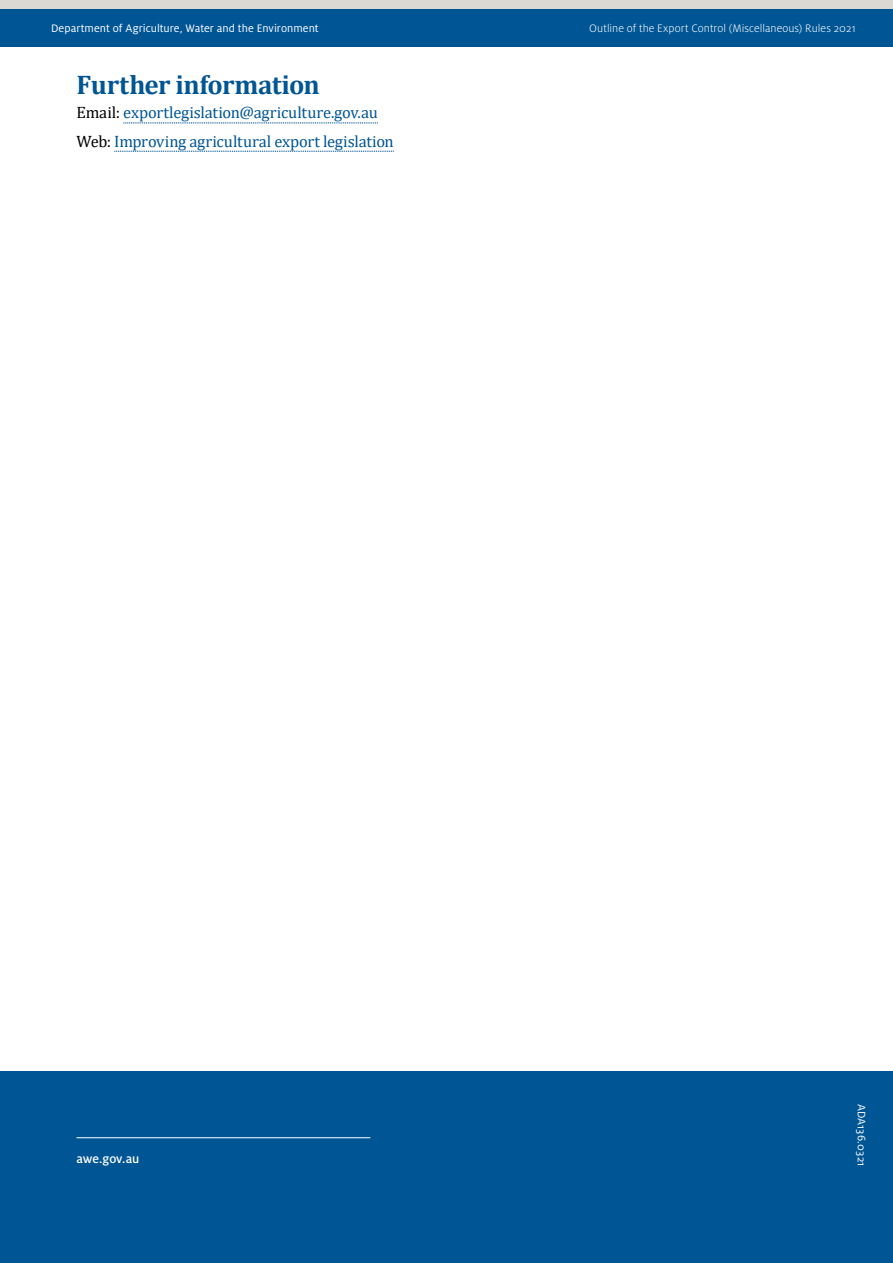
<style>
.page{position:relative;width:893px;height:1263px;background:#fff}
.page>*{position:absolute;margin:0;border:0;box-sizing:border-box;transform-origin:0 0}
.t1{font:700 27px "Cambria";letter-spacing:-.015em;color:#005695}
.t2{font:16.5px/28.3px "Cambria";letter-spacing:-.015em;color:#005695}
.t3{font:500 13.5px "Milo Pro";letter-spacing:-.005em;color:#fff}
.t4{font:12px "Milo Pro";letter-spacing:.005em;color:#fff}
.t5{font:300 12px "Milo Pro";letter-spacing:.005em;color:#fff}
.s1{color:#000}
</style>
<div class="page">
<div style="left:0;top:1071px;width:893px;height:192px;background:#005695"></div>
<hr style="left:77px;top:1137px;width:293px;height:1px;background:#fff">
<div style="left:0;top:9px;width:893px;height:38px;background:#005695"></div>
<div style="left:0;top:0;width:893px;height:9px;background:#dbd7d3"></div>
<svg style="left:123px;top:123px;width:255px;height:1px"></svg>
<svg style="left:114px;top:151px;width:280px;height:1px"></svg>
<p class="t4" style="left:51px;top:22px;width:269px">Department of Agriculture, Water and the Environment</p>
<p class="t5" style="left:589px;top:22px;width:268px">Outline of the Export Control (Miscellaneous) Rules 2021</p>
<h1 class="t1" style="left:77px;top:66px;width:245px">Further information</h1>
<p class="t2" style="left:77px;top:99px;width:319px"><span class="s1">Email:</span> exportlegislation@agriculture.gov.au<br><span class="s1">Web:</span> Improving agricultural export legislation</p>
<p class="t3" style="left:77px;top:1151px;width:64px">awe.gov.au</p>
<p class="t4" style="left:868px;top:1104px;width:64px;rotate:90deg">ADA136.0321</p>
</div>
